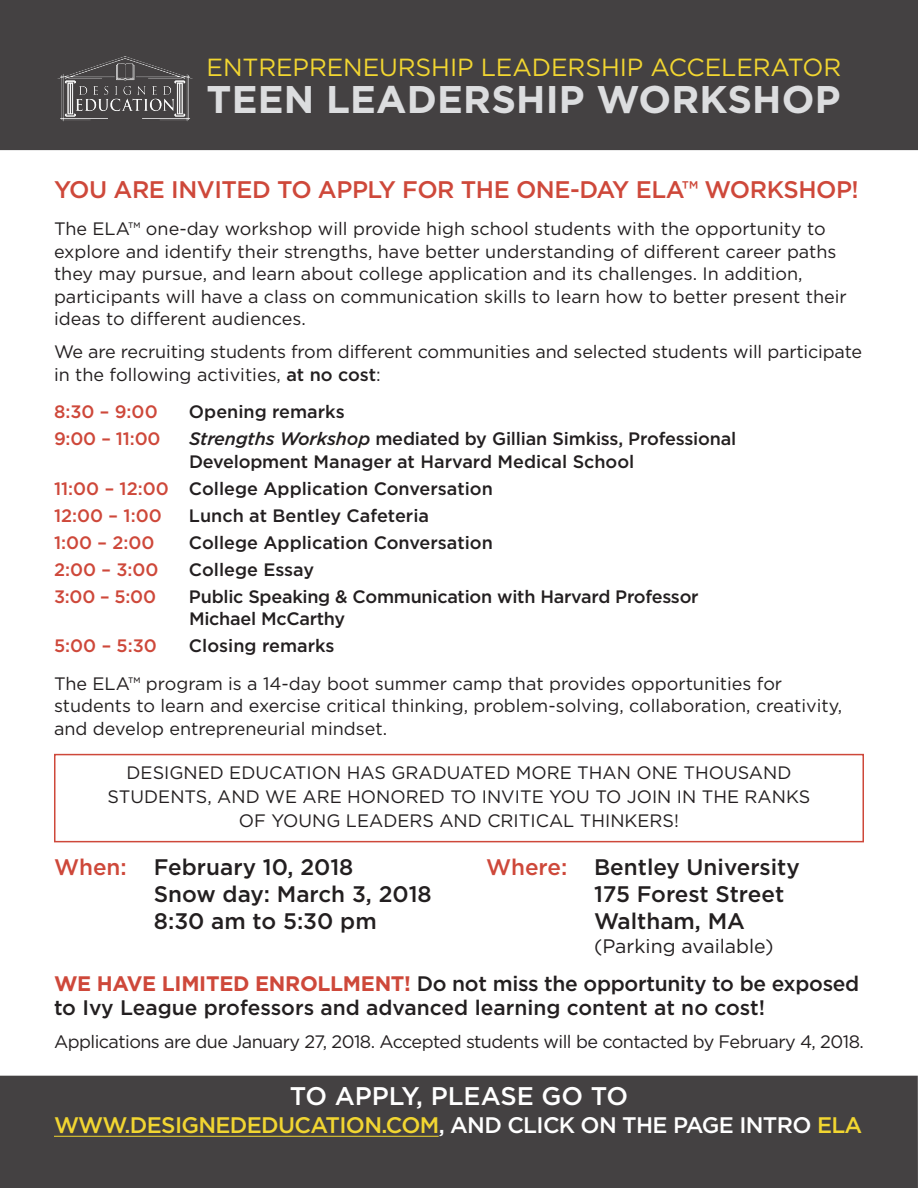
<style>
.page{position:relative;width:918px;height:1188px;background:#fff}
.page>*{position:absolute;margin:0;border:0;box-sizing:border-box;transform-origin:0 0}
.t1{font:700 38.55px "Gotham";letter-spacing:.005em;color:#dcdddf}
.t2{font:500 25.5px "Gotham";color:#fff}
.t3{font:24.75px "Gotham";letter-spacing:-.005em;color:#f2d631}
.t4{font:500 24px "Gotham";letter-spacing:-.02em;color:#ce483a}
.t5{font:500 22.5px "Gotham";color:#231f20}
.t6{font:500 22.5px "Gotham";letter-spacing:-.03em;color:#f2d631}
.t7{font:500 21px/24px "Gotham";letter-spacing:-.01em;color:#231f20}
.t8{font:19.5px "Gotham";color:#231f20}
.t9{font:18px/22.5px "Gotham";color:#231f20}
.t10{font:500 18px/22.5px "Gotham";letter-spacing:-.005em;color:#231f20}
.t11{font:18px "Gotham";letter-spacing:-.03em;color:#231f20}
.t12{font:500 18px "Gotham";color:#ce483a}
.s1{font-weight:500}
.s2{font-style:italic}
.s3{color:#ce483a}
.s4{font-weight:700;color:#ce483a}
.s5{color:#fff}
</style>
<div class="page">
<div style="left:0;top:1076px;width:918px;height:112px;background:#444142"></div>
<hr style="left:54px;top:1136px;width:385px;height:1px;background:#f2d631">
<div style="left:0;top:0;width:918px;height:150px;background:#444142"></div>
<img style="left:57px;top:56px;width:136px;height:66px">
<div style="left:54px;top:754px;width:810px;height:88px;border:2px solid #ce483a"></div>
<p class="t3" style="left:207px;top:53px;width:636px">ENTREPRENEURSHIP LEADERSHIP ACCELERATOR</p>
<p class="t1" style="left:207px;top:77px;width:635px">TEEN LEADERSHIP WORKSHOP</p>
<p class="t4" style="left:54px;top:176px;width:806px">YOU ARE INVITED TO APPLY FOR THE ONE-DAY ELA™ WORKSHOP!</p>
<p class="t9" style="left:54px;top:217px;width:794px">The ELA™ one-day workshop will provide high school students with the opportunity to explore and identify their strengths, have better understanding of different career paths they may pursue, and learn about college application and its challenges. In addition, participants will have a class on communication skills to learn how to better present their ideas to different audiences.</p>
<p class="t9" style="left:54px;top:340px;width:810px">We are recruiting students from different communities and selected students will participate in the following activities, <span class="s1">at no cost</span>:</p>
<p class="t12" style="left:54px;top:402px;width:105px">8:30 – 9:00</p>
<p class="t10" style="left:189px;top:400px;width:157px">Opening remarks</p>
<p class="t12" style="left:54px;top:429px;width:108px">9:00 – 11:00</p>
<p class="t10" style="left:189px;top:427px;width:549px"><span class="s2">Strengths Workshop</span> mediated by Gillian Simkiss, Professional</p>
<p class="t10" style="left:189px;top:450px;width:447px">Development Manager at Harvard Medical School</p>
<p class="t10" style="left:54px;top:477px;width:440px"><span class="s3">11:00 – 12:00</span> College Application Conversation</p>
<p class="t12" style="left:54px;top:505px;width:109px">12:00 – 1:00</p>
<p class="t10" style="left:189px;top:504px;width:242px">Lunch at Bentley Cafeteria</p>
<p class="t12" style="left:54px;top:532px;width:102px">1:00 – 2:00</p>
<p class="t10" style="left:189px;top:531px;width:305px">College Application Conversation</p>
<p class="t12" style="left:54px;top:559px;width:106px">2:00 – 3:00</p>
<p class="t10" style="left:189px;top:558px;width:127px">College Essay</p>
<p class="t12" style="left:54px;top:586px;width:104px">3:00 – 5:00</p>
<p class="t10" style="left:189px;top:585px;width:511px">Public Speaking &amp; Communication with Harvard Professor<br>Michael McCarthy</p>
<p class="t12" style="left:54px;top:636px;width:104px">5:00 – 5:30</p>
<p class="t10" style="left:189px;top:634px;width:147px">Closing remarks</p>
<p class="t9" style="left:54px;top:672px;width:790px">The ELA™ program is a 14-day boot summer camp that provides opportunities for students to learn and exercise critical thinking, problem-solving, collaboration, creativity, and develop entrepreneurial mindset.</p>
<p class="t9" style="left:127px;top:762px;width:666px">DESIGNED EDUCATION HAS GRADUATED MORE THAN ONE THOUSAND</p>
<p class="t9" style="left:108px;top:786px;width:704px">STUDENTS, AND WE ARE HONORED TO INVITE YOU TO JOIN IN THE RANKS</p>
<p class="t9" style="left:239px;top:810px;width:442px">OF YOUNG LEADERS AND CRITICAL THINKERS!</p>
<p class="t5" style="left:54px;top:855px;width:301px"><span class="s3">When:</span> February 10, 2018</p>
<p class="t5" style="left:486px;top:855px;width:315px"><span class="s3">Where:</span> Bentley University</p>
<p class="t5" style="left:154px;top:882px;width:279px">Snow day: March 3, 2018</p>
<p class="t5" style="left:594px;top:882px;width:192px">175 Forest Street</p>
<p class="t5" style="left:154px;top:909px;width:224px">8:30 am to 5:30 pm</p>
<p class="t5" style="left:594px;top:909px;width:153px">Waltham, MA</p>
<p class="t8" style="left:594px;top:936px;width:181px">(Parking available)</p>
<p class="t7" style="left:54px;top:971px;width:807px"><span class="s4">WE HAVE LIMITED ENROLLMENT!</span> Do not miss the opportunity to be exposed to Ivy League professors and advanced learning content at no cost!</p>
<p class="t11" style="left:54px;top:1031px;width:811px">Applications are due January 27, 2018. Accepted students will be contacted by February 4, 2018.</p>
<p class="t2" style="left:290px;top:1081px;width:340px">TO APPLY, PLEASE GO TO</p>
<p class="t6" style="left:54px;top:1113px;width:810px">WWW.DESIGNEDEDUCATION.COM<span class="s5">, AND CLICK ON THE PAGE INTRO</span> ELA</p>
</div>
